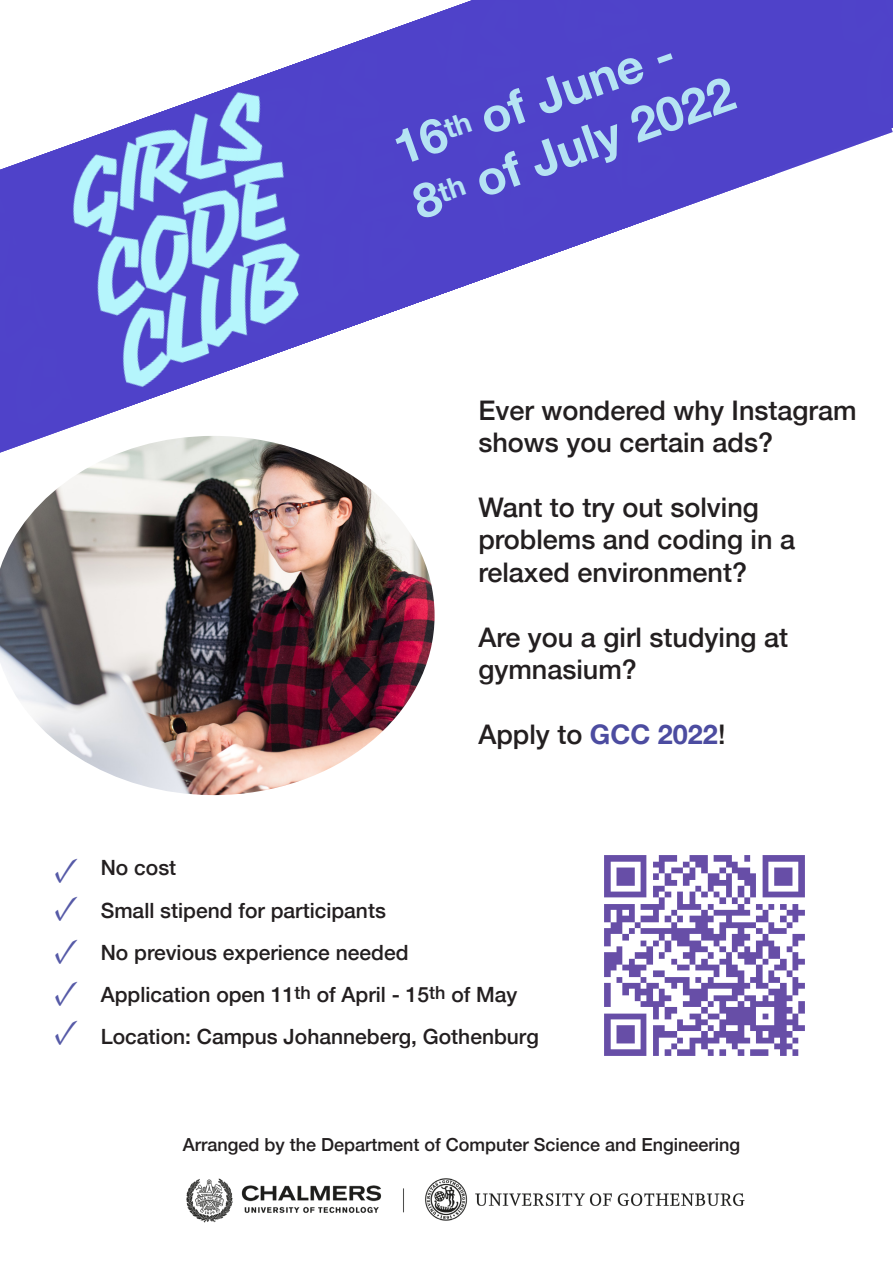
<style>
.page{position:relative;width:893px;height:1263px;background:#fff}
.page>*{position:absolute;margin:0;border:0;box-sizing:border-box;transform-origin:0 0}
.t1{font:700 48px "Helvetica Neue";color:#b5e3f3}
.t2{font:36px "Minion Pro";color:#565aa7}
.t3{font:500 27px/32.4px "Helvetica Neue";color:#231f20}
.t4{font:500 21px "Helvetica Neue";color:#231f20}
.t5{font:500 18px "Helvetica Neue";color:#231f20}
.s1{font-weight:700;color:#4c4ca0}
.s2{font-size:18px}
</style>
<div class="page">
<img style="left:0;top:453px;width:435px;height:342px">
<img style="left:634px;top:0;width:83px;height:225px">
<img style="left:425px;top:0;width:209px;height:268px">
<img style="left:0;top:17px;width:516px;height:436px">
<img style="left:637px;top:0;width:189px;height:195px">
<div style="left:758px;top:0;width:135px;height:156px;background:#4f42c9"></div>
<img style="left:604px;top:855px;width:201px;height:201px">
<img style="left:186px;top:1178px;width:559px;height:44px">
<p class="t1" style="left:383px;top:113px;width:296px;rotate:-19deg">16<sup>th</sup> of June -</p>
<p class="t1" style="left:402px;top:167px;width:339px;rotate:-19deg">8<sup>th</sup> of July 2022</p>
<p class="t3" style="left:478px;top:392px;width:380px">Ever wondered why Instagram shows you certain ads?</p>
<p class="t3" style="left:478px;top:489px;width:282px">Want to try out solving</p>
<p class="t3" style="left:478px;top:521px;width:318px">problems and coding in a</p>
<p class="t3" style="left:478px;top:554px;width:270px">relaxed environment?</p>
<p class="t3" style="left:478px;top:618px;width:311px">Are you a girl studying at</p>
<p class="t3" style="left:478px;top:651px;width:160px">gymnasium?</p>
<p class="t3" style="left:478px;top:716px;width:249px">Apply to <span class="s1">GCC 2022</span>!</p>
<p class="t2" style="left:54px;top:845px;width:26px">✓</p>
<p class="t2" style="left:54px;top:884px;width:26px">✓</p>
<p class="t2" style="left:54px;top:926px;width:26px">✓</p>
<p class="t2" style="left:54px;top:969px;width:26px">✓</p>
<p class="t2" style="left:54px;top:1007px;width:26px">✓</p>
<p class="t4" style="left:101px;top:851px;width:77px">No cost</p>
<p class="t4" style="left:101px;top:893px;width:287px">Small stipend for participants</p>
<p class="t4" style="left:101px;top:935px;width:309px">No previous experience needed</p>
<p class="t4" style="left:101px;top:978px;width:418px">Application open 11<span class="s2">th</span> of April - 15<span class="s2">th</span> of May</p>
<p class="t4" style="left:101px;top:1020px;width:439px">Location: Campus Johanneberg, Gothenburg</p>
<p class="t5" style="left:183px;top:1130px;width:559px">Arranged by the Department of Computer Science and Engineering</p>
</div>
